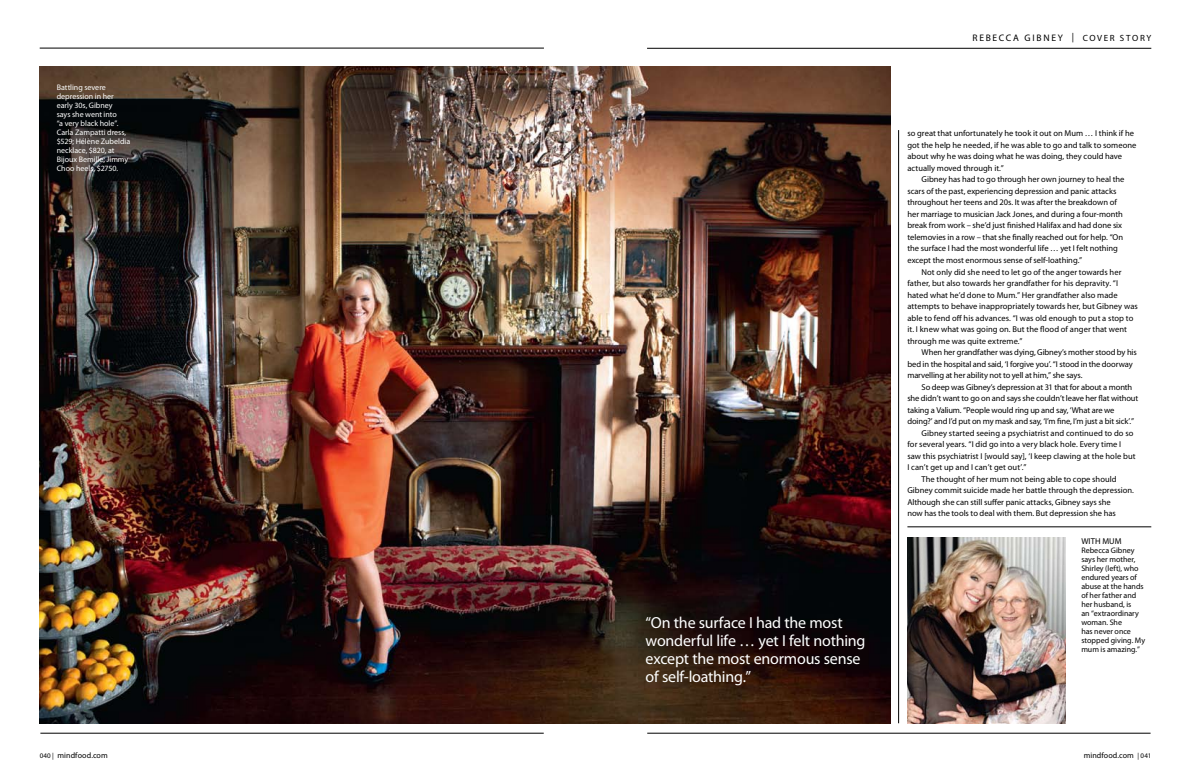
<style>
.page{position:relative;width:1191px;height:780px;background:#fff}
.page>*{position:absolute;margin:0;border:0;box-sizing:border-box;transform-origin:0 0}
.t1{font:16px/18px "Myriad Pro";letter-spacing:-.015em;color:#fff}
.t2{font:9.5px "Myriad Pro";color:#000}
.t3{font:9px "Myriad Pro";color:#000}
.t4{font:8.5px/11.5px "Myriad Pro";color:#000}
.t5{font:8px/9px "Myriad Pro";color:#000}
.t6{font:8px/9px "Myriad Pro";letter-spacing:-.005em;color:#fff}
.s1{font-size:9.5px}
.s2{font-size:7px}
</style>
<div class="page">
<hr style="left:40px;top:48px;width:504px;height:1px;background:#000">
<hr style="left:40px;top:733px;width:504px;height:1px;background:#000">
<hr style="left:647px;top:48px;width:504px;height:1px;background:#000">
<hr style="left:647px;top:733px;width:503px;height:1px;background:#000">
<img style="left:40px;top:67px;width:850px;height:656px">
<img style="left:907px;top:537px;width:159px;height:186px">
<hr style="left:898px;top:130px;width:1px;height:593px;background:#000">
<hr style="left:907px;top:526px;width:244px;height:1px;background:#000">
<p class="t6" style="left:57px;top:83px;width:75px">Battling severe depression in her early 30s, Gibney<br>says she went into<br>“a very black hole”.<br>Carla Zampatti dress, $529; Hélène Zubeldia necklace, $820, at<br>Bijoux Bemille; Jimmy<br>Choo heels, $2750.</p>
<h1 class="t1" style="left:645px;top:613px;width:221px">“On the surface I had the most wonderful life … yet I felt nothing except the most enormous sense of self-loathing.”</h1>
<p class="t2" style="left:972px;top:32px;width:8px">REBECCA</p>
<p class="t2" style="left:1024px;top:32px;width:8px">GIBNEY</p>
<p class="t3" style="left:1071px;top:32px;width:19px"><span class="s1">|</span> COVER</p>
<p class="t3" style="left:1120px;top:32px;width:8px">STORY</p>
<p class="t4" style="left:907px;top:128px;width:230px">so great that unfortunately he took it out on Mum … I think if he got the help he needed, if he was able to go and talk to someone about why he was doing what he was doing, they could have actually moved through it.”</p>
<p class="t4" style="left:907px;top:174px;width:218px;text-indent:14px">Gibney has had to go through her own journey to heal the scars of the past, experiencing depression and panic attacks throughout her teens and 20s. It was after the breakdown of her marriage to musician Jack Jones, and during a four-month break from work – she’d just finished Halifax and had done six telemovies in a row – that she finally reached out for help. “On the surface I had the most wonderful life … yet I felt nothing except the most enormous sense of self-loathing.”</p>
<p class="t4" style="left:907px;top:266px;width:232px;text-indent:14px">Not only did she need to let go of the anger towards her father, but also towards her grandfather for his depravity. “I hated what he’d done to Mum.” Her grandfather also made attempts to behave inappropriately towards her, but Gibney was able to fend off his advances. “I was old enough to put a stop to it. I knew what was going on. But the flood of anger that went through me was quite extreme.”</p>
<p class="t4" style="left:907px;top:346px;width:231px;text-indent:14px">When her grandfather was dying, Gibney’s mother stood by his bed in the hospital and said, ‘I forgive you’. “I stood in the doorway marvelling at her ability not to yell at him,” she says.</p>
<p class="t4" style="left:921px;top:381px;width:212px">So deep was Gibney’s depression at 31 that for about a month</p>
<p class="t4" style="left:907px;top:392px;width:232px">she didn’t want to go on and says she couldn’t leave her flat without</p>
<p class="t4" style="left:907px;top:404px;width:208px">taking a Valium. “People would ring up and say, ‘What are we</p>
<p class="t4" style="left:907px;top:415px;width:228px">doing?’ and I’d put on my mask and say, ‘I’m fine, I’m just a bit sick’.”</p>
<p class="t4" style="left:921px;top:427px;width:213px">Gibney started seeing a psychiatrist and continued to do so</p>
<p class="t4" style="left:907px;top:438px;width:214px">for several years. “I did go into a very black hole. Every time I</p>
<p class="t4" style="left:907px;top:450px;width:230px">saw this psychiatrist I [would say], ‘I keep clawing at the hole but</p>
<p class="t4" style="left:907px;top:461px;width:120px">I can’t get up and I can’t get out’.”</p>
<p class="t4" style="left:921px;top:473px;width:196px">The thought of her mum not being able to cope should</p>
<p class="t4" style="left:907px;top:484px;width:228px">Gibney commit suicide made her battle through the depression.</p>
<p class="t4" style="left:907px;top:496px;width:205px">Although she can still suffer panic attacks, Gibney says she</p>
<p class="t4" style="left:907px;top:507px;width:210px">now has the tools to deal with them. But depression she has</p>
<p class="t4" style="left:1081px;top:535px;width:41px">With mum</p>
<p class="t5" style="left:1081px;top:545px;width:65px">Rebecca Gibney says her mother,<br>Shirley (left), who endured years of abuse at the hands of her father and her husband, is<br>an “extraordinary woman. She<br>has never once stopped giving. My mum is amazing.”</p>
<p class="t5" style="left:40px;top:750px;width:70px"><span class="s2">040 |</span> mindfood.com</p>
<p class="t5" style="left:1083px;top:750px;width:69px">mindfood.com <span class="s2">| 041</span></p>
</div>
